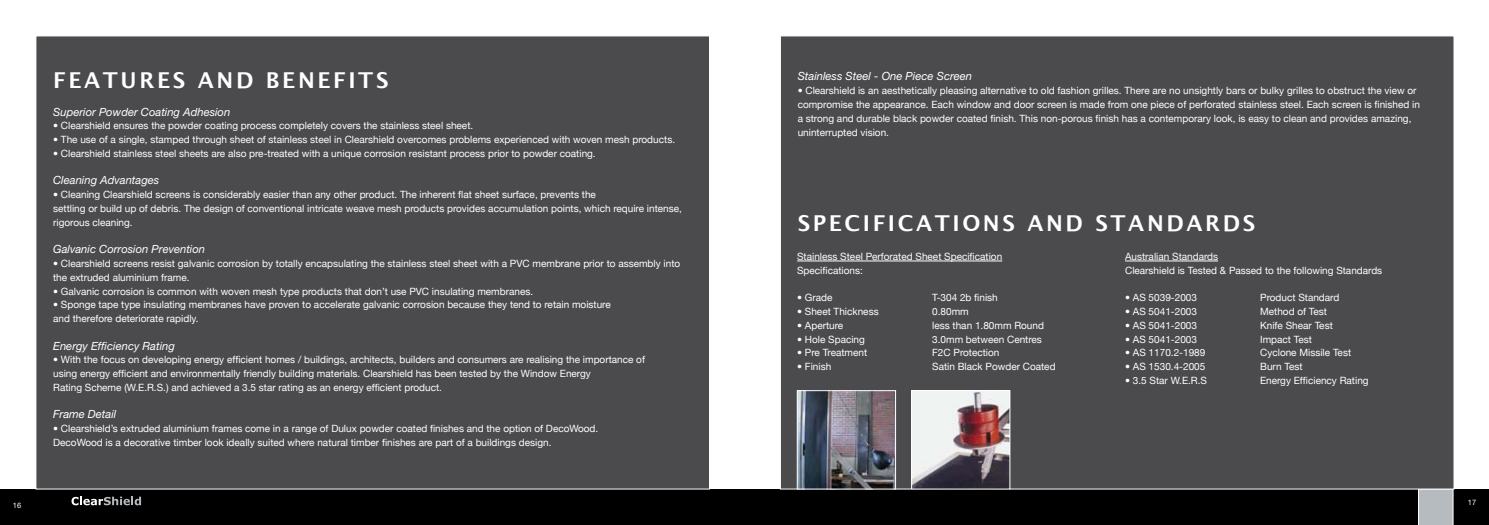
<style>
.page{position:relative;width:1489px;height:525px;background:#fff}
.page>*{position:absolute;margin:0;border:0;box-sizing:border-box;transform-origin:0 0}
.t1{font:700 21.88px "Lucida Grande";letter-spacing:.12em;color:#fff}
.t2{font:italic 11.25px "Helvetica Neue";color:#fff}
.t3{font:10px/13.8px "Helvetica Neue";color:#fff}
.t4{font:7.5px "Helvetica Neue";color:#fff}
</style>
<div class="page">
<div style="left:0;top:489px;width:762px;height:35px;background:#000"></div>
<svg style="left:72px;top:496px;width:69px;height:9px"></svg>
<div style="left:726px;top:489px;width:762px;height:35px;background:#000"></div>
<svg style="left:1417px;top:489px;width:36px;height:35px"></svg>
<div style="left:35px;top:35px;width:675px;height:454px;background:#4b4b4d;border:1px solid #fff"></div>
<div style="left:780px;top:35px;width:674px;height:454px;background:#4b4b4d;border:1px solid #fff"></div>
<hr style="left:797px;top:260px;width:205px;height:1px;background:#fff">
<hr style="left:1125px;top:260px;width:92px;height:1px;background:#fff">
<img style="left:798px;top:392px;width:96px;height:95px">
<div style="left:796px;top:390px;width:100px;height:99px;border:1px solid #fff"></div>
<img style="left:913px;top:392px;width:95px;height:95px">
<div style="left:911px;top:390px;width:99px;height:99px;border:1px solid #fff"></div>
<p class="t4" style="left:13px;top:500px;width:10px">16</p>
<h1 class="t1" style="left:53px;top:68px;width:68px">FEATUR</h1>
<h1 class="t1" style="left:157px;top:68px;width:78px">ES AND</h1>
<h1 class="t1" style="left:266px;top:68px;width:96px">BEN EFITS</h1>
<p class="t2" style="left:53px;top:105px;width:179px">Superior Powder Coating Adhesion</p>
<p class="t3" style="left:53px;top:119px;width:421px">• Clearshield ensures the powder coating process completely covers the stainless steel sheet.</p>
<p class="t3" style="left:53px;top:132px;width:623px">• The use of a single, stamped through sheet of stainless steel in Clearshield overcomes problems experienced with woven mesh products.</p>
<p class="t3" style="left:53px;top:146px;width:544px">• Clearshield stainless steel sheets are also pre-treated with a unique corrosion resistant process prior to powder coating.</p>
<p class="t2" style="left:53px;top:173px;width:108px">Cleaning Advantages</p>
<p class="t3" style="left:53px;top:187px;width:630px">• Cleaning Clearshield screens is considerably easier than any other product. The inherent flat sheet surface, prevents the<br>settling or build up of debris. The design of conventional intricate weave mesh products provides accumulation points, which require intense, rigorous cleaning.</p>
<p class="t2" style="left:53px;top:242px;width:153px">Galvanic Corrosion Prevention</p>
<p class="t3" style="left:53px;top:256px;width:628px">• Clearshield screens resist galvanic corrosion by totally encapsulating the stainless steel sheet with a PVC membrane prior to assembly into the extruded aluminium frame.</p>
<p class="t3" style="left:53px;top:284px;width:481px">• Galvanic corrosion is common with woven mesh type products that don’t use PVC insulating membranes.</p>
<p class="t3" style="left:53px;top:297px;width:559px">• Sponge tape type insulating membranes have proven to accelerate galvanic corrosion because they tend to retain moisture and therefore deteriorate rapidly.</p>
<p class="t2" style="left:53px;top:338px;width:123px">Energy Efficiency Rating</p>
<p class="t3" style="left:53px;top:352px;width:593px">• With the focus on developing energy efficient homes / buildings, architects, builders and consumers are realising the importance of using energy efficient and environmentally friendly building materials. Clearshield has been tested by the Window Energy<br>Rating Scheme (W.E.R.S.) and achieved a 3.5 star rating as an energy efficient product.</p>
<p class="t2" style="left:53px;top:407px;width:65px">Frame Detail</p>
<p class="t3" style="left:53px;top:421px;width:546px">• Clearshield’s extruded aluminium frames come in a range of Dulux powder coated finishes and the option of DecoWood.<br>DecoWood is a decorative timber look ideally suited where natural timber finishes are part of a buildings design.</p>
<p class="t2" style="left:797px;top:70px;width:176px">Stainless Steel - One Piece Screen</p>
<p class="t3" style="left:797px;top:84px;width:623px">• Clearshield is an aesthetically pleasing alternative to old fashion grilles. There are no unsightly bars or bulky grilles to obstruct the view or compromise the appearance. Each window and door screen is made from one piece of perforated stainless steel. Each screen is finished in a strong and durable black powder coated finish. This non-porous finish has a contemporary look, is easy to clean and provides amazing, uninterrupted vision.</p>
<h1 class="t1" style="left:797px;top:210px;width:267px">SPECIFICATIONS AND</h1>
<h1 class="t1" style="left:1095px;top:210px;width:161px">STANDARDS</h1>
<p class="t3" style="left:797px;top:249px;width:206px">Stainless Steel Perforated Sheet Specification<br>Specifications:</p>
<p class="t3" style="left:797px;top:290px;width:37px">• Grade</p>
<p class="t3" style="left:932px;top:290px;width:67px">T-304 2b finish</p>
<p class="t3" style="left:797px;top:304px;width:83px">• Sheet Thickness</p>
<p class="t3" style="left:932px;top:304px;width:38px">0.80mm</p>
<p class="t3" style="left:797px;top:318px;width:48px">• Aperture</p>
<p class="t3" style="left:932px;top:318px;width:113px">less than 1.80mm Round</p>
<p class="t3" style="left:797px;top:332px;width:69px">• Hole Spacing</p>
<p class="t3" style="left:932px;top:332px;width:111px">3.0mm between Centres</p>
<p class="t3" style="left:797px;top:345px;width:72px">• Pre Treatment</p>
<p class="t3" style="left:932px;top:345px;width:69px">F2C Protection</p>
<p class="t3" style="left:797px;top:359px;width:36px">• Finish</p>
<p class="t3" style="left:932px;top:359px;width:125px">Satin Black Powder Coated</p>
<p class="t3" style="left:1125px;top:249px;width:259px">Australian Standards<br>Clearshield is Tested &amp; Passed to the following Standards</p>
<p class="t3" style="left:1125px;top:290px;width:73px">• AS 5039-2003</p>
<p class="t3" style="left:1260px;top:290px;width:81px">Product Standard</p>
<p class="t3" style="left:1125px;top:304px;width:73px">• AS 5041-2003</p>
<p class="t3" style="left:1260px;top:304px;width:68px">Method of Test</p>
<p class="t3" style="left:1125px;top:318px;width:73px">• AS 5041-2003</p>
<p class="t3" style="left:1260px;top:318px;width:74px">Knife Shear Test</p>
<p class="t3" style="left:1125px;top:332px;width:73px">• AS 5041-2003</p>
<p class="t3" style="left:1260px;top:332px;width:53px">Impact Test</p>
<p class="t3" style="left:1125px;top:345px;width:82px">• AS 1170.2-1989</p>
<p class="t3" style="left:1260px;top:345px;width:92px">Cyclone Missile Test</p>
<p class="t3" style="left:1125px;top:359px;width:82px">• AS 1530.4-2005</p>
<p class="t3" style="left:1260px;top:359px;width:44px">Burn Test</p>
<p class="t3" style="left:1125px;top:373px;width:83px">• 3.5 Star W.E.R.S</p>
<p class="t3" style="left:1260px;top:373px;width:110px">Energy Efficiency Rating</p>
<p class="t4" style="left:1467px;top:497px;width:10px">17</p>
</div>
